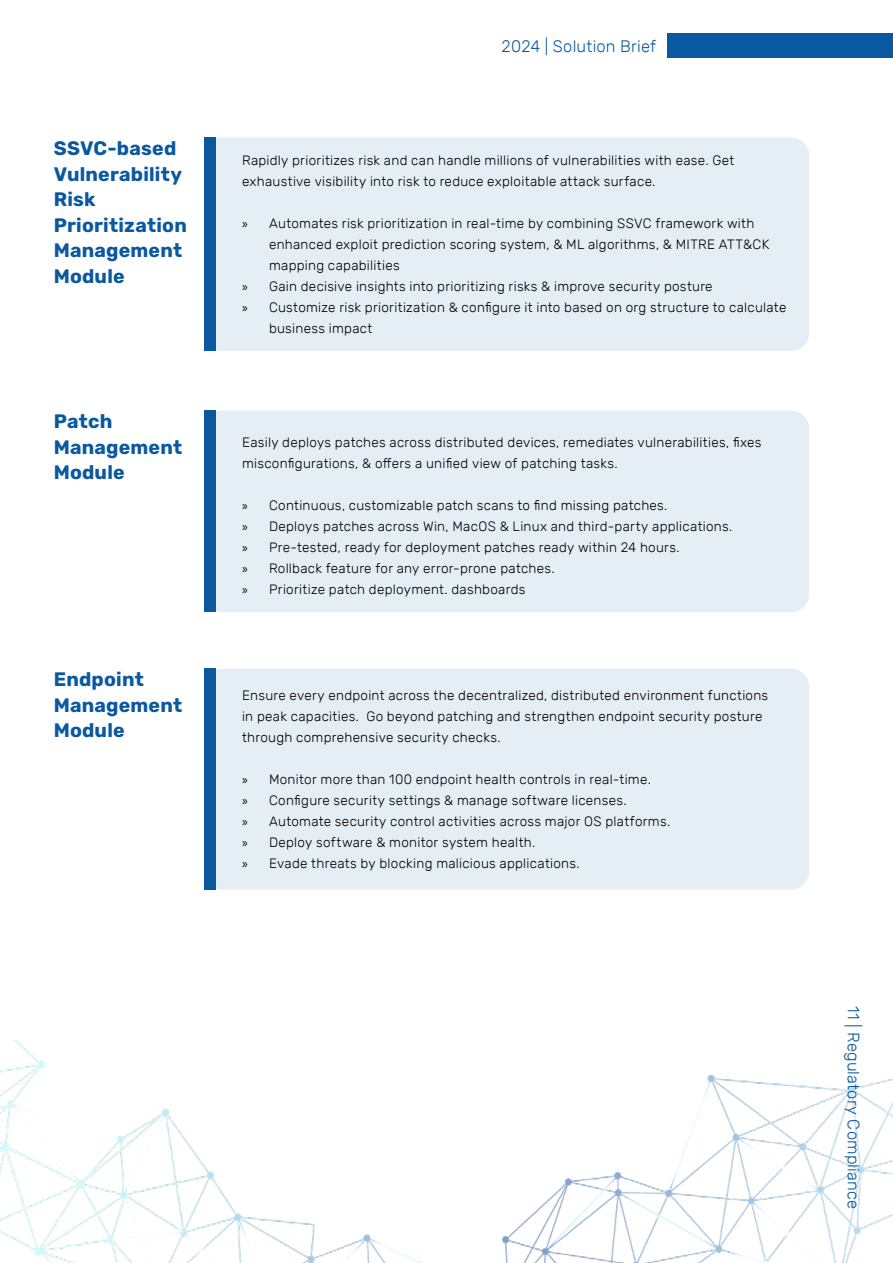
<style>
.page{position:relative;width:893px;height:1263px;background:#fff}
.page>*{position:absolute;margin:0;border:0;box-sizing:border-box;transform-origin:0 0}
.t1{font:700 19.5px "Rubik";letter-spacing:.01em;color:#0a58a0}
.t2{font:300 16.5px "Rubik";letter-spacing:.01em;color:#0a58a0}
.t3{font:300 13.5px/21px "Rubik";letter-spacing:.02em;color:#000}
.s1{font-family:"Myriad Pro";font-weight:400}
</style>
<div class="page">
<img style="left:0;top:1041px;width:893px;height:222px">
<div style="left:668px;top:34px;width:225px;height:24px;background:#0a58a0"></div>
<div style="left:204px;top:137px;width:605px;height:214px;background:#e6eef5;border-radius:18px"></div>
<div style="left:204px;top:137px;width:11px;height:214px;background:#0a58a0"></div>
<div style="left:204px;top:410px;width:605px;height:202px;background:#e6eef5;border-radius:18px"></div>
<div style="left:204px;top:410px;width:11px;height:202px;background:#0a58a0"></div>
<div style="left:204px;top:669px;width:605px;height:220px;background:#e6eef5;border-radius:18px"></div>
<div style="left:204px;top:668px;width:11px;height:221px;background:#0a58a0"></div>
<p class="t1" style="left:54px;top:137px;width:124px">SSVC-based</p>
<p class="t1" style="left:54px;top:162px;width:130px">Vulnerability</p>
<p class="t1" style="left:54px;top:188px;width:43px">Risk</p>
<p class="t1" style="left:54px;top:213px;width:135px">Prioritization</p>
<p class="t1" style="left:54px;top:239px;width:130px">Management</p>
<p class="t1" style="left:54px;top:264px;width:72px">Module</p>
<p class="t1" style="left:54px;top:410px;width:60px">Patch</p>
<p class="t1" style="left:54px;top:435px;width:130px">Management</p>
<p class="t1" style="left:54px;top:461px;width:72px">Module</p>
<p class="t1" style="left:54px;top:668px;width:92px">Endpoint</p>
<p class="t1" style="left:54px;top:694px;width:130px">Management</p>
<p class="t1" style="left:54px;top:719px;width:72px">Module</p>
<p class="t2" style="left:502px;top:37px;width:156px">2024 | Solution Brief</p>
<p class="t3" style="left:242px;top:150px;width:494px">Rapidly prioritizes risk and can handle millions of vulnerabilities with ease. Get exhaustive visibility into risk to reduce exploitable attack surface.</p>
<p class="t3" style="left:269px;top:213px;width:502px;text-indent:-27px"><span class="s1">»</span> Automates risk prioritization in real-time by combining SSVC framework with enhanced exploit prediction scoring system, &amp; ML algorithms, &amp; MITRE ATT&amp;CK mapping capabilities</p>
<p class="t3" style="left:242px;top:276px;width:472px"><span class="s1">»</span> Gain decisive insights into prioritizing risks &amp; improve security posture</p>
<p class="t3" style="left:269px;top:297px;width:519px;text-indent:-27px"><span class="s1">»</span> Customize risk prioritization &amp; configure it into based on org structure to calculate business impact</p>
<p class="t3" style="left:242px;top:432px;width:521px">Easily deploys patches across distributed devices, remediates vulnerabilities, fixes misconfigurations, &amp; offers a unified view of patching tasks.</p>
<p class="t3" style="left:242px;top:495px;width:427px"><span class="s1">»</span> Continuous, customizable patch scans to find missing patches.</p>
<p class="t3" style="left:242px;top:516px;width:492px"><span class="s1">»</span> Deploys patches across Win, MacOS &amp; Linux and third-party applications.</p>
<p class="t3" style="left:242px;top:537px;width:439px"><span class="s1">»</span> Pre-tested, ready for deployment patches ready within 24 hours.</p>
<p class="t3" style="left:242px;top:558px;width:314px"><span class="s1">»</span> Rollback feature for any error-prone patches.</p>
<p class="t3" style="left:242px;top:579px;width:285px"><span class="s1">»</span> Prioritize patch deployment. dashboards</p>
<p class="t3" style="left:242px;top:685px;width:528px">Ensure every endpoint across the decentralized, distributed environment functions in peak capacities. Go beyond patching and strengthen endpoint security posture through comprehensive security checks.</p>
<p class="t3" style="left:242px;top:769px;width:410px"><span class="s1">»</span> Monitor more than 100 endpoint health controls in real-time.</p>
<p class="t3" style="left:242px;top:790px;width:386px"><span class="s1">»</span> Configure security settings &amp; manage software licenses.</p>
<p class="t3" style="left:242px;top:811px;width:430px"><span class="s1">»</span> Automate security control activities across major OS platforms.</p>
<p class="t3" style="left:242px;top:832px;width:295px"><span class="s1">»</span> Deploy software &amp; monitor system health.</p>
<p class="t3" style="left:242px;top:853px;width:339px"><span class="s1">»</span> Evade threats by blocking malicious applications.</p>
<p class="t2" style="left:863px;top:1006px;width:205px;rotate:90deg">11 | Regulatory Compliance</p>
</div>
